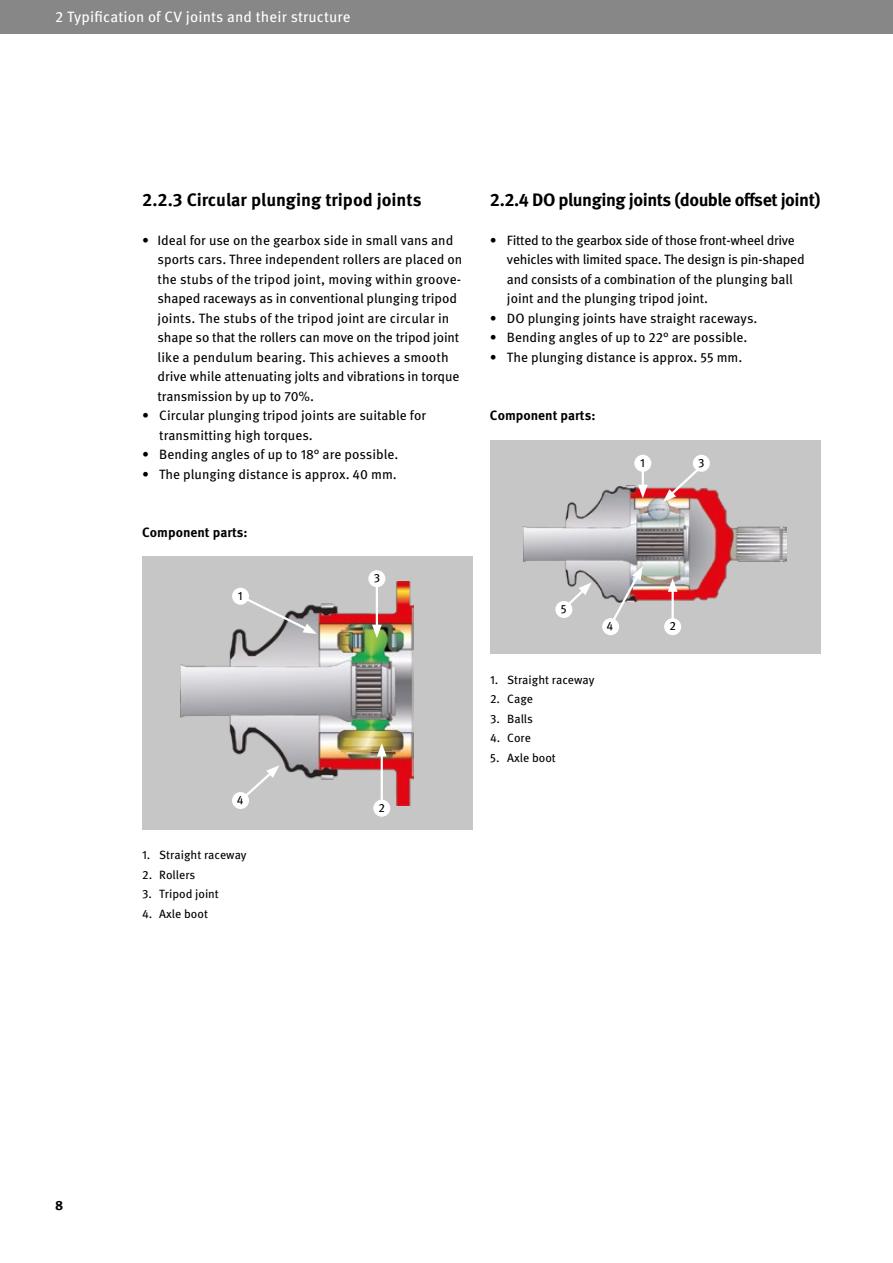
<style>
.page{position:relative;width:893px;height:1263px;background:#fff}
.page>*{position:absolute;margin:0;border:0;box-sizing:border-box;transform-origin:0 0}
.t1{font:700 18px "Meta OT";letter-spacing:-.025em;color:#000}
.t2{font:700 18px "Meta OT";color:#000}
.t3{font:15px "Meta OT";letter-spacing:.01em;color:#fff}
.t4{font:13.5px/19.5px "Meta OT";color:#000}
.t5{font:13.5px/19.5px "Meta OT";letter-spacing:-.02em;color:#000}
.t6{font:700 13.5px "Meta OT";color:#000}
.t7{font:12px "Meta OT";color:#000}
</style>
<div class="page">
<div style="left:0;top:0;width:893px;height:34px;background:#878787"></div>
<div style="left:142px;top:557px;width:331px;height:273px;background:#c6c6c6"></div>
<img style="left:181px;top:581px;width:232px;height:224px">
<svg style="left:238px;top:593px;width:79px;height:41px"></svg>
<svg style="left:237px;top:765px;width:43px;height:39px"></svg>
<div style="left:232px;top:588px;width:17px;height:17px;background:#fff;border-radius:50%"></div>
<div style="left:232px;top:792px;width:17px;height:17px;background:#fff;border-radius:50%"></div>
<hr style="left:376px;top:581px;width:2px;height:48px;background:#fff">
<svg style="left:372px;top:625px;width:10px;height:13px"></svg>
<hr style="left:381px;top:752px;width:2px;height:56px;background:#fff">
<svg style="left:377px;top:743px;width:10px;height:13px"></svg>
<div style="left:368px;top:570px;width:17px;height:17px;background:#fff;border-radius:50%"></div>
<div style="left:373px;top:800px;width:17px;height:17px;background:#fff;border-radius:50%"></div>
<div style="left:490px;top:440px;width:331px;height:213px;background:#c6c6c6"></div>
<img style="left:523px;top:486px;width:264px;height:115px">
<hr style="left:642px;top:466px;width:2px;height:23px;background:#fff">
<svg style="left:638px;top:485px;width:10px;height:13px"></svg>
<svg style="left:663px;top:466px;width:42px;height:36px"></svg>
<div style="left:634px;top:455px;width:17px;height:17px;background:#fff;border-radius:50%"></div>
<div style="left:693px;top:455px;width:17px;height:17px;background:#fff;border-radius:50%"></div>
<hr style="left:671px;top:588px;width:3px;height:35px;background:#fff">
<svg style="left:668px;top:578px;width:10px;height:14px"></svg>
<svg style="left:609px;top:566px;width:34px;height:58px"></svg>
<div style="left:664px;top:618px;width:17px;height:17px;background:#fff;border-radius:50%"></div>
<div style="left:602px;top:618px;width:17px;height:17px;background:#fff;border-radius:50%"></div>
<svg style="left:563px;top:582px;width:29px;height:28px"></svg>
<div style="left:555px;top:601px;width:17px;height:17px;background:#fff;border-radius:50%"></div>
<p class="t3" style="left:55px;top:8px;width:297px">2 Typification of CV joints and their structure</p>
<h1 class="t2" style="left:142px;top:188px;width:281px">2.2.3 Circular plunging tripod joints</h1>
<p class="t4" style="left:158px;top:231px;width:306px;text-indent:-15px">• Ideal for use on the gearbox side in small vans and sports cars. Three independent rollers are placed on the stubs of the tripod joint, moving within groove&shy;shaped raceways as in conventional plunging tripod joints. The stubs of the tripod joint are circular in shape so that the rollers can move on the tripod joint like a pendulum bearing. This achieves a smooth drive while attenuating jolts and vibrations in torque transmission by up to 70%.</p>
<p class="t4" style="left:159px;top:406px;width:268px;text-indent:-17px">• Circular plunging tripod joints are suitable for transmitting high torques.</p>
<p class="t4" style="left:142px;top:445px;width:258px">• Bending angles of up to 18° are possible.</p>
<p class="t4" style="left:142px;top:464px;width:256px">• The plunging distance is approx. 40 mm.</p>
<p class="t6" style="left:142px;top:524px;width:107px">Component parts:</p>
<p class="t7" style="left:238px;top:588px;width:6px">1</p>
<p class="t7" style="left:237px;top:792px;width:8px">4</p>
<p class="t7" style="left:142px;top:848px;width:106px">1. Straight raceway</p>
<p class="t7" style="left:142px;top:867px;width:55px">2. Rollers</p>
<p class="t7" style="left:142px;top:887px;width:78px">3. Tripod joint</p>
<p class="t7" style="left:142px;top:906px;width:67px">4. Axle boot</p>
<p class="t7" style="left:374px;top:571px;width:8px">3</p>
<p class="t7" style="left:378px;top:801px;width:8px">2</p>
<h1 class="t1" style="left:490px;top:188px;width:332px">2.2.4 DO plunging joints (double offset joint)</h1>
<p class="t5" style="left:507px;top:231px;width:299px;text-indent:-17px">• Fitted to the gearbox side of those front-wheel drive vehicles with limited space. The design is pin-shaped and consists of a combination of the plunging ball joint and the plunging tripod joint.</p>
<p class="t4" style="left:490px;top:308px;width:269px">• DO plunging joints have straight raceways.</p>
<p class="t4" style="left:490px;top:328px;width:259px">• Bending angles of up to 22° are possible.</p>
<p class="t4" style="left:490px;top:347px;width:254px">• The plunging distance is approx. 55 mm.</p>
<p class="t6" style="left:490px;top:407px;width:107px">Component parts:</p>
<p class="t7" style="left:640px;top:455px;width:6px">1</p>
<p class="t7" style="left:698px;top:455px;width:8px">3</p>
<p class="t7" style="left:561px;top:601px;width:7px">5</p>
<p class="t7" style="left:607px;top:619px;width:8px">4</p>
<p class="t7" style="left:669px;top:618px;width:8px">2</p>
<p class="t7" style="left:490px;top:672px;width:106px">1. Straight raceway</p>
<p class="t7" style="left:490px;top:692px;width:44px">2. Cage</p>
<p class="t7" style="left:490px;top:711px;width:44px">3. Balls</p>
<p class="t7" style="left:490px;top:731px;width:42px">4. Core</p>
<p class="t7" style="left:490px;top:750px;width:67px">5. Axle boot</p>
<p class="t6" style="left:55px;top:1197px;width:10px">8</p>
</div>
